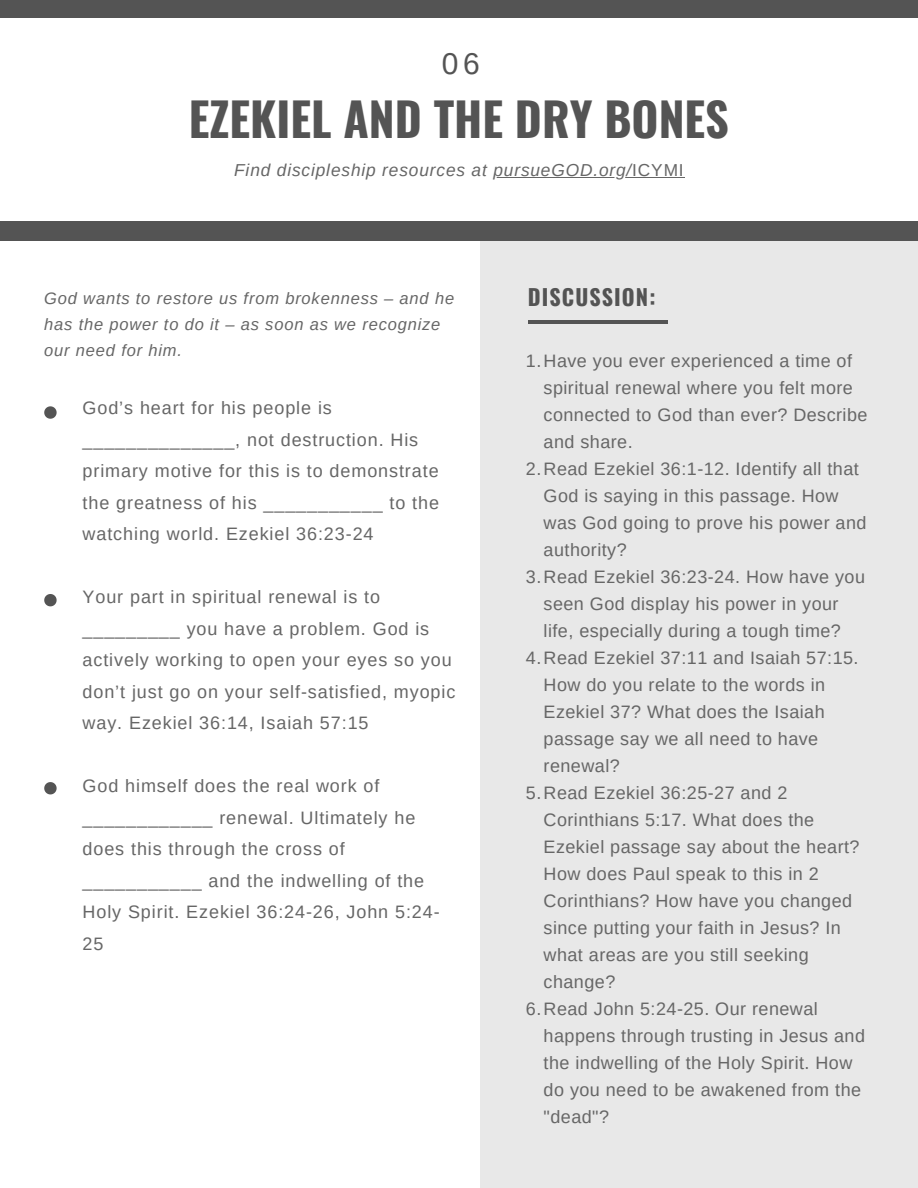
<style>
.page{position:relative;width:918px;height:1188px;background:#fff}
.page>*{position:absolute;margin:0;border:0;box-sizing:border-box;transform-origin:0 0}
.t1{font:700 46.2px "Oswald";color:#545454}
.t2{font:30px "Arimo";color:#545454}
.t3{font:700 22.05px "Oswald";letter-spacing:.05em;color:#545454}
.t4{font:18px/27px "Arimo";letter-spacing:.025em;color:#666}
.t5{font:18px/31.5px "Arimo";letter-spacing:.05em;color:#666}
.t6{font:italic 17.25px "Arimo";letter-spacing:.05em;color:#666}
.t7{font:italic 16.5px/25.8px "Arimo";letter-spacing:.05em;color:#666}
.s1{font-style:normal}
</style>
<div class="page">
<div style="left:0;top:0;width:918px;height:18px;background:#545454"></div>
<div style="left:480px;top:241px;width:438px;height:947px;background:#e8e8e8"></div>
<hr style="left:528px;top:320px;width:139px;height:3px;background:#545454">
<hr style="left:493px;top:177px;width:139px;height:1px;background:#666">
<hr style="left:632px;top:177px;width:53px;height:1px;background:#666">
<div style="left:0;top:222px;width:918px;height:19px;background:#545454"></div>
<svg style="left:44px;top:594px;width:13px;height:12px"></svg>
<svg style="left:44px;top:782px;width:13px;height:12px"></svg>
<svg style="left:44px;top:406px;width:13px;height:13px"></svg>
<p class="t2" style="left:442px;top:47px;width:39px">06</p>
<p class="t1" style="left:189px;top:83px;width:542px">EZEKIEL AND THE DRY BONES</p>
<p class="t6" style="left:234px;top:160px;width:451px">Find discipleship resources at pursueGOD.org/<span class="s1">ICYMI</span></p>
<p class="t7" style="left:44px;top:285px;width:411px">God wants to restore us from brokenness – and he has the power to do it – as soon as we recognize our need for him.</p>
<p class="t3" style="left:528px;top:280px;width:129px">DISCUSSION:</p>
<p class="t4" style="left:544px;top:347px;width:325px;text-indent:-18px">1.Have you ever experienced a time of spiritual renewal where you felt more connected to God than ever? Describe and share.</p>
<p class="t4" style="left:544px;top:455px;width:324px;text-indent:-18px">2.Read Ezekiel 36:1-12. Identify all that<br>God is saying in this passage. How was God going to prove his power and authority?</p>
<p class="t4" style="left:526px;top:563px;width:341px;text-align:center">3.Read Ezekiel 36:23-24. How have you seen God display his power in your<br>life, especially during a tough time?</p>
<p class="t4" style="left:544px;top:644px;width:316px;text-indent:-18px">4.Read Ezekiel 37:11 and Isaiah 57:15.<br>How do you relate to the words in<br>Ezekiel 37? What does the Isaiah passage say we all need to have renewal?</p>
<p class="t4" style="left:544px;top:779px;width:317px;text-indent:-18px">5.Read Ezekiel 36:25-27 and 2<br>Corinthians 5:17. What does the<br>Ezekiel passage say about the heart?<br>How does Paul speak to this in 2<br>Corinthians? How have you changed since putting your faith in Jesus? In what areas are you still seeking change?</p>
<p class="t4" style="left:544px;top:995px;width:323px;text-indent:-18px">6.Read John 5:24-25. Our renewal happens through trusting in Jesus and the indwelling of the Holy Spirit. How do you need to be awakened from the "dead"?</p>
<p class="t5" style="left:83px;top:392px;width:358px">God’s heart for his people is ______________, not destruction. His primary motive for this is to demonstrate the greatness of his ___________ to the watching world. Ezekiel 36:23-24</p>
<p class="t5" style="left:83px;top:581px;width:374px">Your part in spiritual renewal is to _________ you have a problem. God is actively working to open your eyes so you don’t just go on your self-satisfied, myopic way. Ezekiel 36:14, Isaiah 57:15</p>
<p class="t5" style="left:83px;top:770px;width:359px">God himself does the real work of ____________ renewal. Ultimately he does this through the cross of ___________ and the indwelling of the<br>Holy Spirit. Ezekiel 36:24-26, John 5:24-<br>25</p>
</div>
